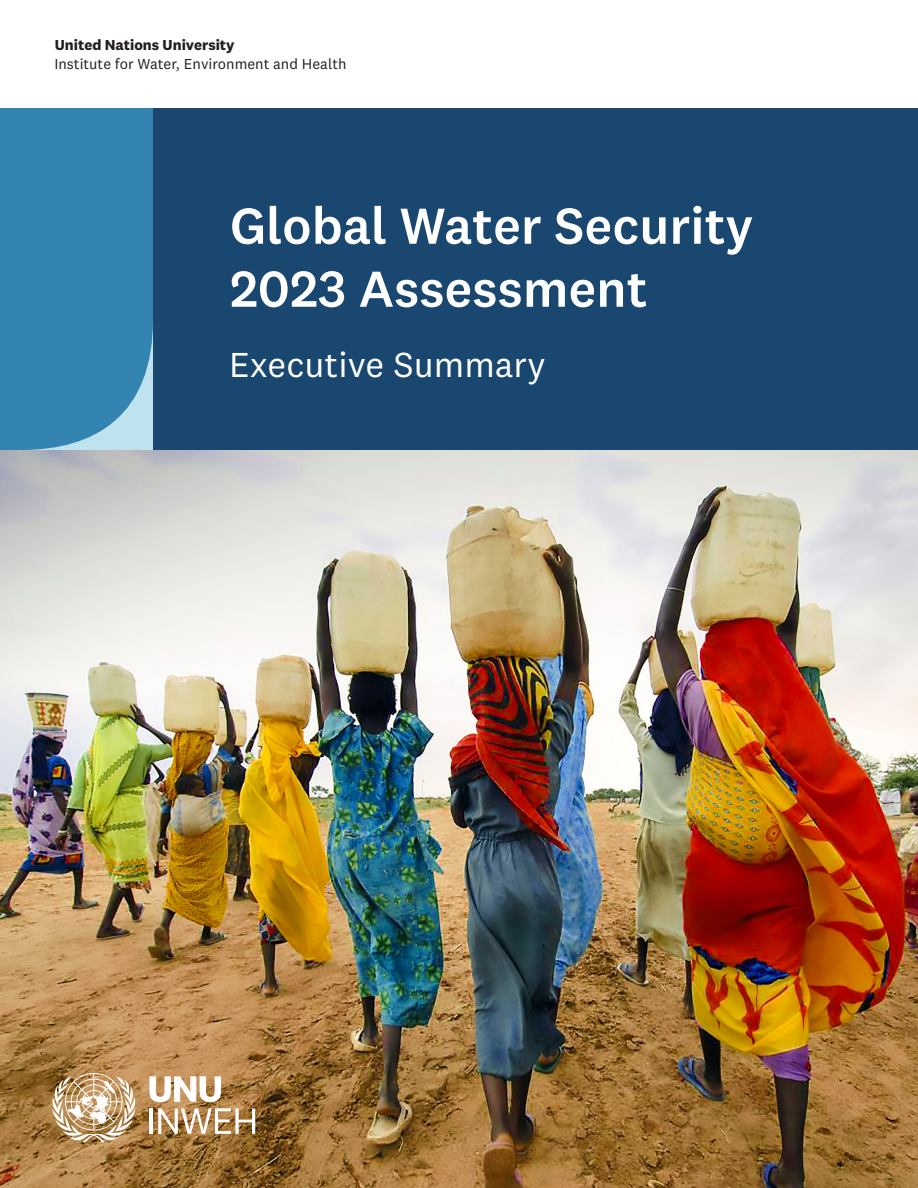
<style>
.page{position:relative;width:918px;height:1188px;background:#fff}
.page>*{position:absolute;margin:0;border:0;box-sizing:border-box;transform-origin:0 0}
.t1{font:500 52.5px/63px "National 2";color:#fff}
.t2{font:36px "National 2";color:#fff}
.t3{font:15px "National 2";color:#231f20}
.t4{font:700 15px "National 2";color:#231f20}
</style>
<div class="page">
<div style="left:153px;top:108px;width:765px;height:342px;background:#194770"></div>
<div style="left:0;top:108px;width:153px;height:342px;background:#3384b0"></div>
<img style="left:0;top:450px;width:918px;height:738px">
<svg style="left:51px;top:1073px;width:86px;height:70px"></svg>
<svg style="left:149px;top:1076px;width:72px;height:26px"></svg>
<hr style="left:149px;top:1108px;width:4px;height:26px;background:#fff">
<svg style="left:158px;top:1108px;width:97px;height:26px"></svg>
<p class="t4" style="left:55px;top:35px;width:181px">United Nations University</p>
<p class="t3" style="left:54px;top:55px;width:294px">Institute for Water, Environment and Health</p>
<p class="t1" style="left:230px;top:194px;width:525px">Global Water Security<br>2023 Assessment</p>
<h1 class="t2" style="left:229px;top:343px;width:318px">Executive Summary</h1>
</div>
